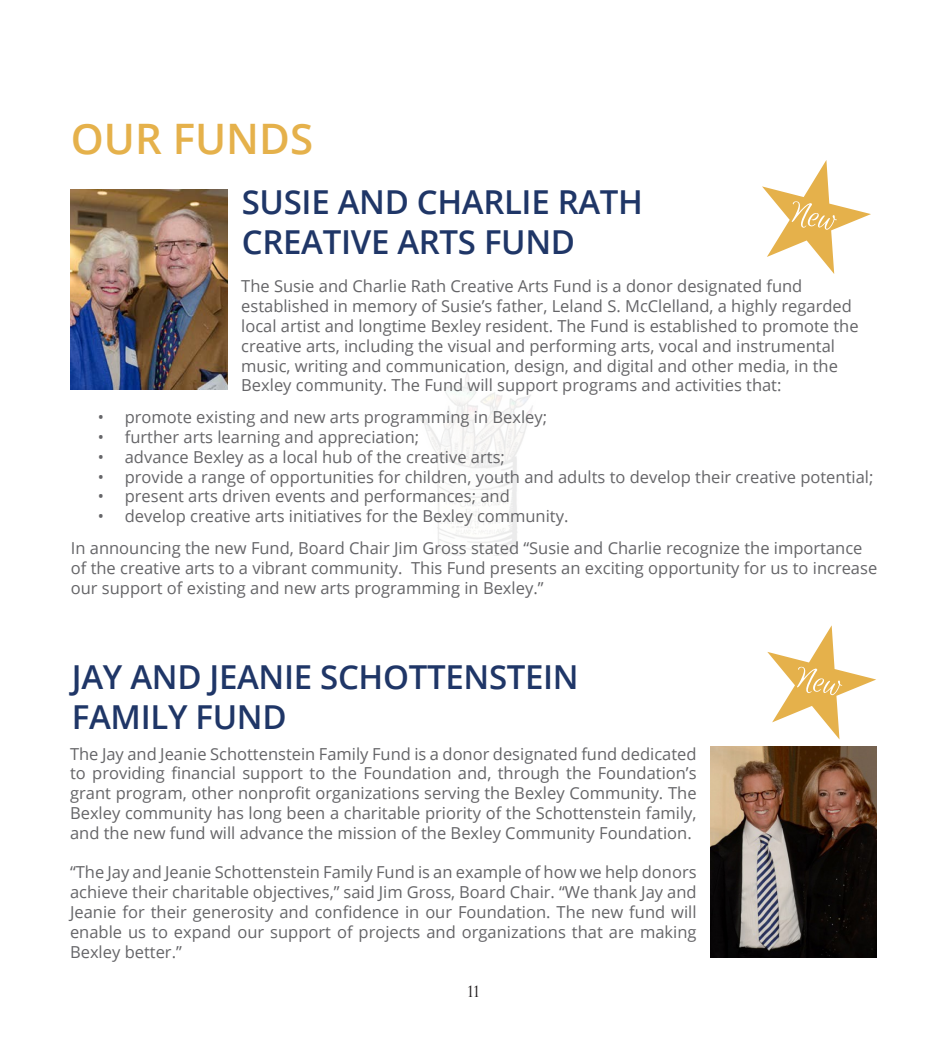
<style>
.page{position:relative;width:945px;height:1053px;background:#fff}
.page>*{position:absolute;margin:0;border:0;box-sizing:border-box;transform-origin:0 0}
.t1{font:600 42px "Open Sans";color:#e5b14b}
.t2{font:600 33px/39.6px "Open Sans";letter-spacing:-.01em;color:#1f3667}
.t3{font:16.5px/19.8px "Open Sans";color:#656568}
.t4{font:15px "Trajan Pro 3";color:#231f20}
</style>
<div class="page">
<img style="left:419px;top:371px;width:114px;height:184px">
<img style="left:70px;top:189px;width:158px;height:201px">
<img style="left:710px;top:747px;width:166px;height:210px">
<svg style="left:767px;top:625px;width:109px;height:114px"></svg>
<svg style="left:762px;top:160px;width:109px;height:114px"></svg>
<h1 class="t1" style="left:71px;top:109px;width:244px">OUR FUNDS</h1>
<h2 class="t2" style="left:242px;top:182px;width:403px">SUSIE AND CHARLIE RATH<br>CREATIVE ARTS FUND</h2>
<p class="t3" style="left:241px;top:276px;width:619px">The Susie and Charlie Rath Creative Arts Fund is a donor designated fund established in memory of Susie’s father, Leland S. McClelland, a highly regarded local artist and longtime Bexley resident. The Fund is established to promote the creative arts, including the visual and performing arts, vocal and instrumental music, writing and communication, design, and digital and other media, in the Bexley community. The Fund will support programs and activities that:</p>
<p class="t3" style="left:98px;top:407px;width:451px">• promote existing and new arts programming in Bexley;</p>
<p class="t3" style="left:98px;top:427px;width:323px">• further arts learning and appreciation;</p>
<p class="t3" style="left:98px;top:446px;width:409px">• advance Bexley as a local hub of the creative arts;</p>
<p class="t3" style="left:98px;top:466px;width:777px">• provide a range of opportunities for children, youth and adults to develop their creative potential;</p>
<p class="t3" style="left:98px;top:486px;width:414px">• present arts driven events and performances; and</p>
<p class="t3" style="left:71px;top:500px;width:793px;line-height:31.8px;text-indent:27px">• develop creative arts initiatives for the Bexley community.<br>In announcing the new Fund, Board Chair Jim Gross stated “Susie and Charlie recognize the importance</p>
<p class="t3" style="left:71px;top:557px;width:808px">of the creative arts to a vibrant community. This Fund presents an exciting opportunity for us to increase our support of existing and new arts programming in Bexley.”</p>
<h2 class="t2" style="left:72px;top:656px;width:508px">JAY AND JEANIE SCHOTTENSTEIN<br>FAMILY FUND</h2>
<p class="t3" style="left:70px;top:743px;width:628px;text-align:justify">The Jay and Jeanie Schottenstein Family Fund is a donor designated fund dedicated to providing financial support to the Foundation and, through the Foundation’s grant program, other nonprofit organizations serving the Bexley Community. The Bexley community has long been a charitable priority of the Schottenstein family, and the new fund will advance the mission of the Bexley Community Foundation.</p>
<p class="t3" style="left:70px;top:862px;width:628px;text-align:justify">“The Jay and Jeanie Schottenstein Family Fund is an example of how we help donors achieve their charitable objectives,” said Jim Gross, Board Chair. “We thank Jay and Jeanie for their generosity and confidence in our Foundation. The new fund will enable us to expand our support of projects and organizations that are making Bexley better.”</p>
<p class="t4" style="left:468px;top:981px;width:14px">11</p>
</div>
